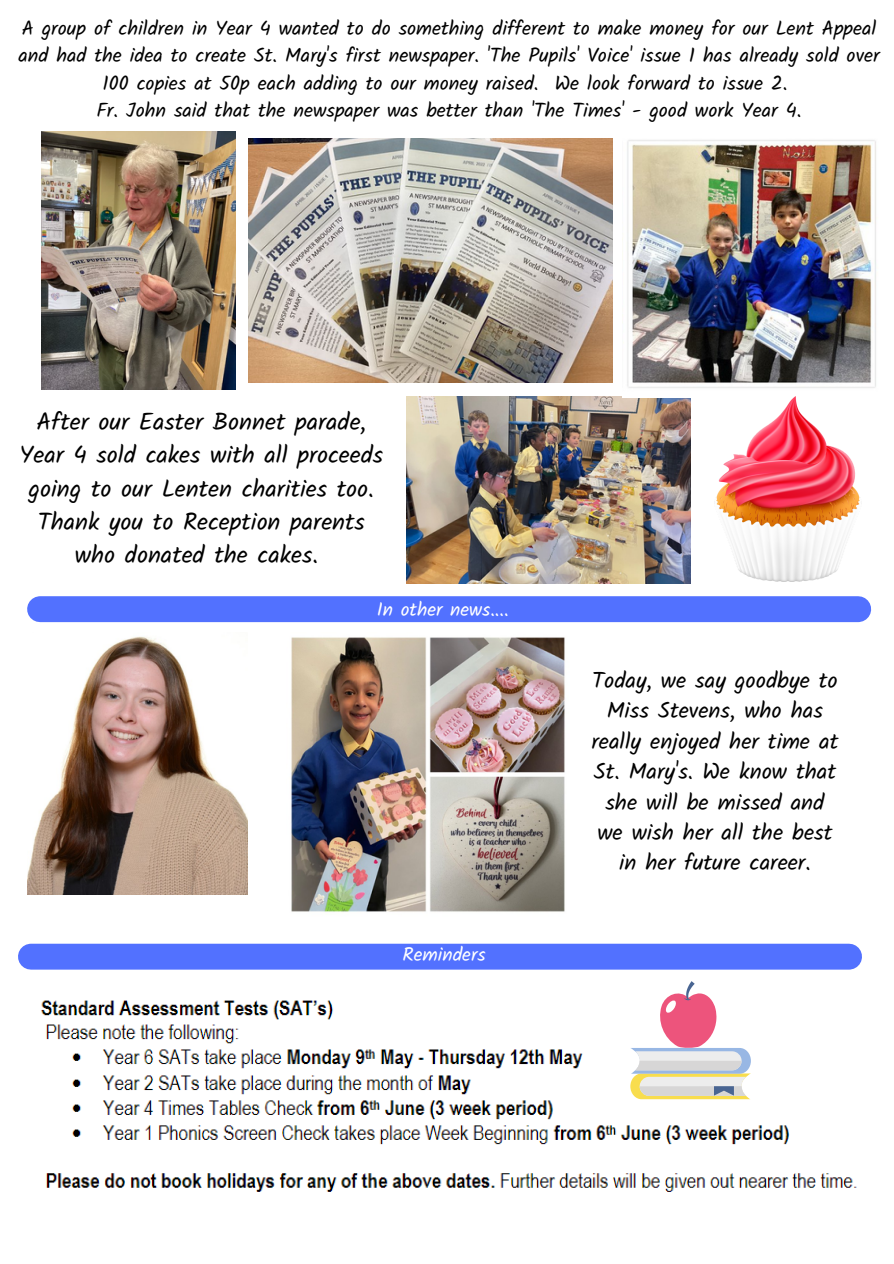
<style>
.page{position:relative;width:894px;height:1264px;background:#fff}
.page>*{position:absolute;margin:0;border:0;box-sizing:border-box;transform-origin:0 0}
.t1{font:24.3px/33.3px "Kalam";color:#000;text-align:center}
.t2{font:22.5px/30.5px "Kalam";color:#000;text-align:center}
.t3{font:19.95px/27.5px "Kalam";color:#000;text-align:center}
.t4{font:19.35px "Kalam";color:#fff}
</style>
<div class="page">
<img style="left:41px;top:131px;width:194px;height:258px">
<img style="left:248px;top:138px;width:364px;height:244px">
<img style="left:406px;top:397px;width:284px;height:187px">
<div style="left:40px;top:596px;width:817px;height:26px;background:#5271ff"></div>
<img style="left:291px;top:637px;width:274px;height:275px">
<img style="left:27px;top:636px;width:221px;height:258px">
<img style="left:622px;top:140px;width:255px;height:257px">
<img style="left:714px;top:397px;width:146px;height:184px">
<div style="left:31px;top:943px;width:817px;height:26px;background:#5271ff"></div>
<img style="left:41px;top:1000px;width:816px;height:192px">
<svg style="left:590px;top:981px;width:267px;height:141px"></svg>
<p class="t3" style="left:18px;top:14px;width:862px">A group of children in Year 4 wanted to do something different to make money for our Lent Appeal and had the idea to create St. Mary's first newspaper. 'The Pupils' Voice' issue 1 has already sold over<br>100 copies at 50p each adding to our money raised. We look forward to issue 2.</p>
<p class="t3" style="left:96px;top:97px;width:706px">Fr. John said that the newspaper was better than 'The Times' - good work Year 4.</p>
<p class="t1" style="left:19px;top:405px;width:365px">After our Easter Bonnet parade,<br>Year 4 sold cakes with all proceeds going to our Lenten charities too.<br>Thank you to Reception parents who donated the cakes.</p>
<p class="t4" style="left:376px;top:598px;width:133px">In other news....</p>
<p class="t4" style="left:402px;top:943px;width:85px">Reminders</p>
<p class="t2" style="left:591px;top:665px;width:248px">Today, we say goodbye to<br>Miss Stevens, who has really enjoyed her time at<br>St. Mary's. We know that she will be missed and we wish her all the best in her future career.</p>
</div>
